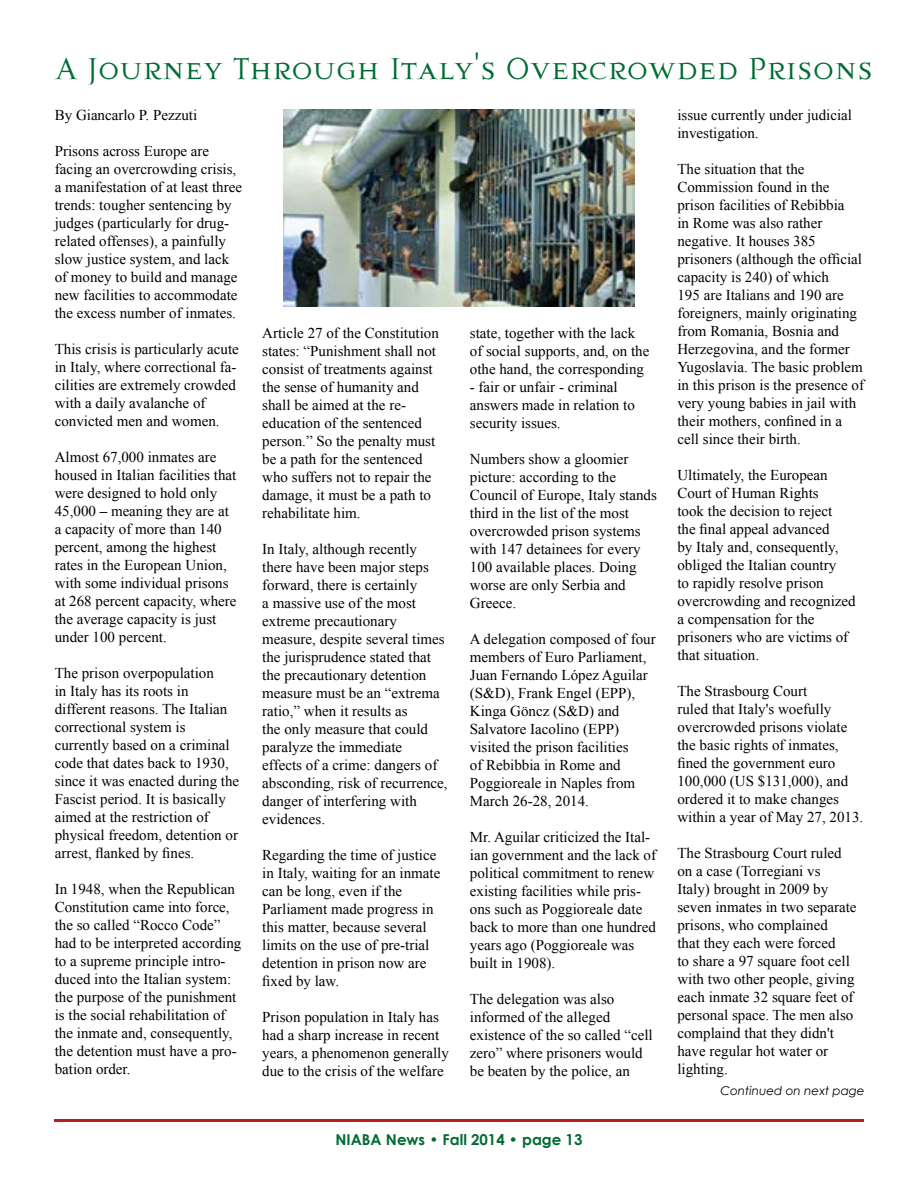
<style>
.page{position:relative;width:918px;height:1188px;background:#fff}
.page>*{position:absolute;margin:0;border:0;box-sizing:border-box;transform-origin:0 0}
.t1{font:33px "Kartago";color:#006c32}
.t2{font:15px/18px "Times New Roman";color:#000}
.t3{font:700 15px "Century Gothic";color:#006c32}
.t4{font:italic 12px "Century Gothic";color:#000}
.s1{font-weight:700}
</style>
<div class="page">
<hr style="left:54px;top:1119px;width:810px;height:3px;background:#bc1d22">
<img style="left:283px;top:109px;width:352px;height:198px">
<h1 class="t1" style="left:55px;top:49px;width:820px">A Journey Through Italy's Overcrowded Prisons</h1>
<p class="t2" style="left:55px;top:105px;width:144px">By Giancarlo P. Pezzuti</p>
<p class="t2" style="left:55px;top:141px;width:189px">Prisons across Europe are facing an overcrowding crisis, a manifestation of at least three trends: tougher sentencing by judges (particularly for drug&shy;related offenses), a painfully slow justice system, and lack of money to build and manage new facilities to accommodate the excess number of inmates.</p>
<p class="t2" style="left:55px;top:339px;width:186px">This crisis is particularly acute in Italy, where correctional fa&shy;cilities are extremely crowded with a daily avalanche of convicted men and women.</p>
<p class="t2" style="left:55px;top:447px;width:183px">Almost 67,000 inmates are housed in Italian facilities that were designed to hold only<br>45,000 <span class="s1">–</span> meaning they are at a capacity of more than 140 percent, among the highest rates in the European Union, with some individual prisons at 268 percent capacity, where the average capacity is just under 100 percent.</p>
<p class="t2" style="left:55px;top:663px;width:186px">The prison overpopulation<br>in Italy has its roots in different reasons. The Italian correctional system is currently based on a criminal code that dates back to 1930, since it was enacted during the<br>Fascist period. It is basically aimed at the restriction of physical freedom, detention or arrest, flanked by fines.</p>
<p class="t2" style="left:55px;top:879px;width:188px">In 1948, when the Republican<br>Constitution came into force, the so called “Rocco Code” had to be interpreted according to a supreme principle intro&shy;duced into the Italian system: the purpose of the punishment is the social rehabilitation of the inmate and, consequently, the detention must have a pro&shy;bation order.</p>
<p class="t2" style="left:677px;top:105px;width:176px">issue currently under judicial investigation.</p>
<p class="t2" style="left:677px;top:159px;width:188px">The situation that the<br>Commission found in the prison facilities of Rebibbia<br>in Rome was also rather negative. It houses 385 prisoners (although the official capacity is 240) of which<br>195 are Italians and 190 are foreigners, mainly originating from Romania, Bosnia and<br>Herzegovina, and the former<br>Yugoslavia. The basic problem in this prison is the presence of very young babies in jail with their mothers, confined in a cell since their birth.</p>
<p class="t2" style="left:677px;top:465px;width:180px">Ultimately, the European<br>Court of Human Rights<br>took the decision to reject<br>the final appeal advanced<br>by Italy and, consequently, obliged the Italian country<br>to rapidly resolve prison overcrowding and recognized a compensation for the prisoners who are victims of that situation.</p>
<p class="t2" style="left:677px;top:681px;width:187px">The Strasbourg Court<br>ruled that Italy's woefully overcrowded prisons violate the basic rights of inmates, fined the government euro<br>100,000 (US $131,000), and ordered it to make changes within a year of May 27, 2013.</p>
<p class="t2" style="left:677px;top:843px;width:181px">The Strasbourg Court ruled on a case (Torregiani vs<br>Italy) brought in 2009 by seven inmates in two separate prisons, who complained<br>that they each were forced<br>to share a 97 square foot cell with two other people, giving each inmate 32 square feet of personal space. The men also complaind that they didn't have regular hot water or lighting.</p>
<p class="t4" style="left:720px;top:1082px;width:146px">Continued on next page</p>
<p class="t2" style="left:262px;top:324px;width:178px">Article 27 of the Constitution states: “Punishment shall not consist of treatments against the sense of humanity and shall be aimed at the re&shy;education of the sentenced person.” So the penalty must be a path for the sentenced who suffers not to repair the damage, it must be a path to rehabilitate him.</p>
<p class="t2" style="left:262px;top:540px;width:187px">In Italy, although recently there have been major steps forward, there is certainly<br>a massive use of the most extreme precautionary measure, despite several times the jurisprudence stated that the precautionary detention measure must be an “extrema ratio,” when it results as<br>the only measure that could paralyze the immediate<br>effects of a crime: dangers of absconding, risk of recurrence, danger of interfering with evidences.</p>
<p class="t2" style="left:262px;top:846px;width:180px">Regarding the time of justice in Italy, waiting for an inmate can be long, even if the<br>Parliament made progress in this matter, because several limits on the use of pre-trial detention in prison now are fixed by law.</p>
<p class="t2" style="left:262px;top:1008px;width:188px">Prison population in Italy has had a sharp increase in recent years, a phenomenon generally due to the crisis of the welfare</p>
<p class="t2" style="left:470px;top:324px;width:181px">state, together with the lack of social supports, and, on the othe hand, the corresponding</p>
<p class="t2" style="left:470px;top:378px;width:166px">- fair or unfair - criminal answers made in relation to security issues.</p>
<p class="t2" style="left:470px;top:450px;width:189px">Numbers show a gloomier picture: according to the<br>Council of Europe, Italy stands third in the list of the most overcrowded prison systems with 147 detainees for every<br>100 available places. Doing worse are only Serbia and<br>Greece.</p>
<p class="t2" style="left:470px;top:630px;width:187px">A delegation composed of four members of Euro Parliament,<br>Juan Fernando López Aguilar (S&amp;D), Frank Engel (EPP),<br>Kinga Göncz (S&amp;D) and<br>Salvatore Iacolino (EPP) visited the prison facilities<br>of Rebibbia in Rome and<br>Poggioreale in Naples from<br>March 26-28, 2014.</p>
<p class="t2" style="left:470px;top:828px;width:188px">Mr. Aguilar criticized the Ital&shy;ian government and the lack of political commitment to renew existing facilities while pris&shy;ons such as Poggioreale date back to more than one hundred years ago (Poggioreale was built in 1908).</p>
<p class="t2" style="left:470px;top:990px;width:184px">The delegation was also informed of the alleged existence of the so called “cell zero” where prisoners would be beaten by the police, an</p>
<p class="t3" style="left:336px;top:1128px;width:248px">NIABA News • Fall 2014 • page 13</p>
</div>
